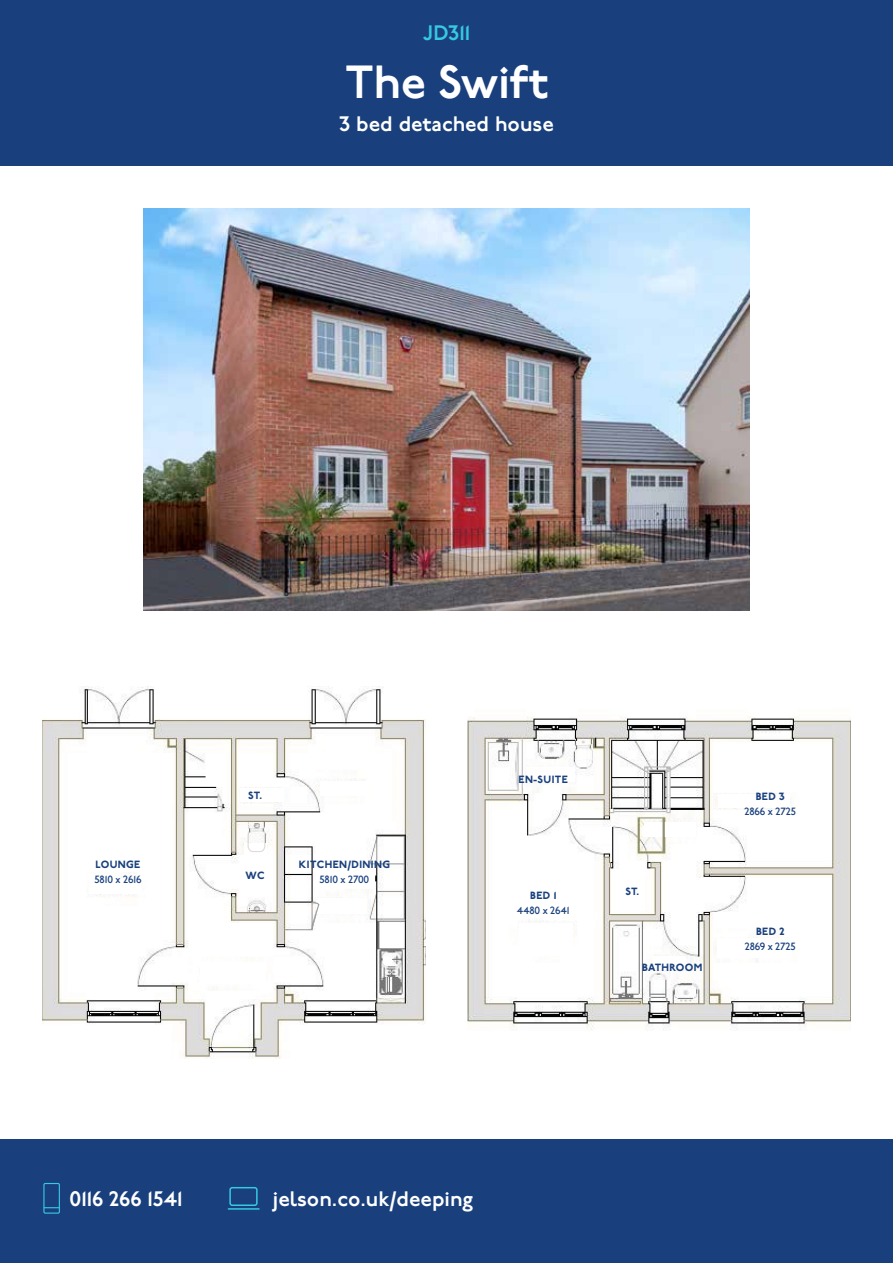
<style>
.page{position:relative;width:893px;height:1263px;background:#fff}
.page>*{position:absolute;margin:0;border:0;box-sizing:border-box;transform-origin:0 0}
.t1{font:600 46.5px "P22 Underground";letter-spacing:-.01em;color:#fff}
.t2{font:600 21px "P22 Underground";color:#fff}
.t3{font:600 21px "P22 Underground";color:#36c9e0}
.t4{font:800 10.5px "P22 Underground";letter-spacing:.04em;color:#19407d}
.t5{font:500 10.5px "P22 Underground";letter-spacing:-.01em;color:#19407d}
</style>
<div class="page">
<div style="left:0;top:0;width:893px;height:165px;background:#19407d"></div>
<div style="left:0;top:1140px;width:893px;height:123px;background:#19407d"></div>
<div style="left:43px;top:1183px;width:17px;height:31px;border:1px solid #36c9e0"></div>
<svg style="left:44px;top:1207px;width:16px;height:1px"></svg>
<div style="left:229px;top:1187px;width:29px;height:19px;border:1px solid #36c9e0;border-radius:2px"></div>
<hr style="left:228px;top:1208px;width:31px;height:2px;background:#36c9e0">
<img style="left:144px;top:208px;width:605px;height:402px">
<img style="left:43px;top:686px;width:382px;height:373px">
<div style="left:89px;top:878px;width:51px;height:15px;background:#fff"></div>
<div style="left:200px;top:962px;width:65px;height:21px;background:#fff"></div>
<div style="left:316px;top:898px;width:51px;height:16px;background:#fff"></div>
<div style="left:320px;top:781px;width:46px;height:14px;background:#fff"></div>
<div style="left:241px;top:788px;width:43px;height:13px;background:#fff"></div>
<div style="left:244px;top:843px;width:23px;height:12px;background:#fff"></div>
<svg style="left:247px;top:833px;width:19px;height:19px"></svg>
<svg style="left:310px;top:902px;width:10px;height:26px"></svg>
<img style="left:468px;top:716px;width:382px;height:315px">
<div style="left:526px;top:767px;width:48px;height:15px;background:#fff"></div>
<div style="left:520px;top:924px;width:53px;height:32px;background:#fff"></div>
<div style="left:653px;top:956px;width:32px;height:13px;background:#fff"></div>
<div style="left:644px;top:822px;width:51px;height:15px;background:#fff"></div>
<div style="left:718px;top:794px;width:72px;height:14px;background:#fff"></div>
<div style="left:718px;top:938px;width:74px;height:19px;background:#fff"></div>
<hr style="left:662px;top:818px;width:3px;height:35px;background:#909075">
<h2 class="t3" style="left:423px;top:21px;width:49px">JD311</h2>
<h1 class="t1" style="left:345px;top:56px;width:205px">The Swift</h1>
<h2 class="t2" style="left:340px;top:112px;width:216px">3 bed detached house</h2>
<p class="t4" style="left:96px;top:858px;width:46px">LOUNGE</p>
<p class="t5" style="left:95px;top:874px;width:48px">5810 x 2616</p>
<p class="t4" style="left:248px;top:789px;width:15px">ST.</p>
<p class="t4" style="left:246px;top:869px;width:21px">WC</p>
<p class="t4" style="left:299px;top:858px;width:93px">KITCHEN/DINING</p>
<p class="t5" style="left:320px;top:874px;width:51px">5810 x 2700</p>
<p class="t4" style="left:519px;top:773px;width:51px">EN-SUITE</p>
<p class="t4" style="left:530px;top:889px;width:28px">BED 1</p>
<p class="t5" style="left:517px;top:904px;width:54px">4480 x 2641</p>
<p class="t4" style="left:625px;top:885px;width:15px">ST.</p>
<p class="t4" style="left:642px;top:961px;width:62px">BATHROOM</p>
<p class="t4" style="left:756px;top:790px;width:31px">BED 3</p>
<p class="t5" style="left:744px;top:806px;width:53px">2866 x 2725</p>
<p class="t4" style="left:756px;top:925px;width:30px">BED 2</p>
<p class="t5" style="left:745px;top:941px;width:52px">2869 x 2725</p>
<h2 class="t2" style="left:69px;top:1187px;width:115px">0116 266 1541</h2>
<h2 class="t2" style="left:273px;top:1187px;width:202px">jelson.co.uk/deeping</h2>
</div>
